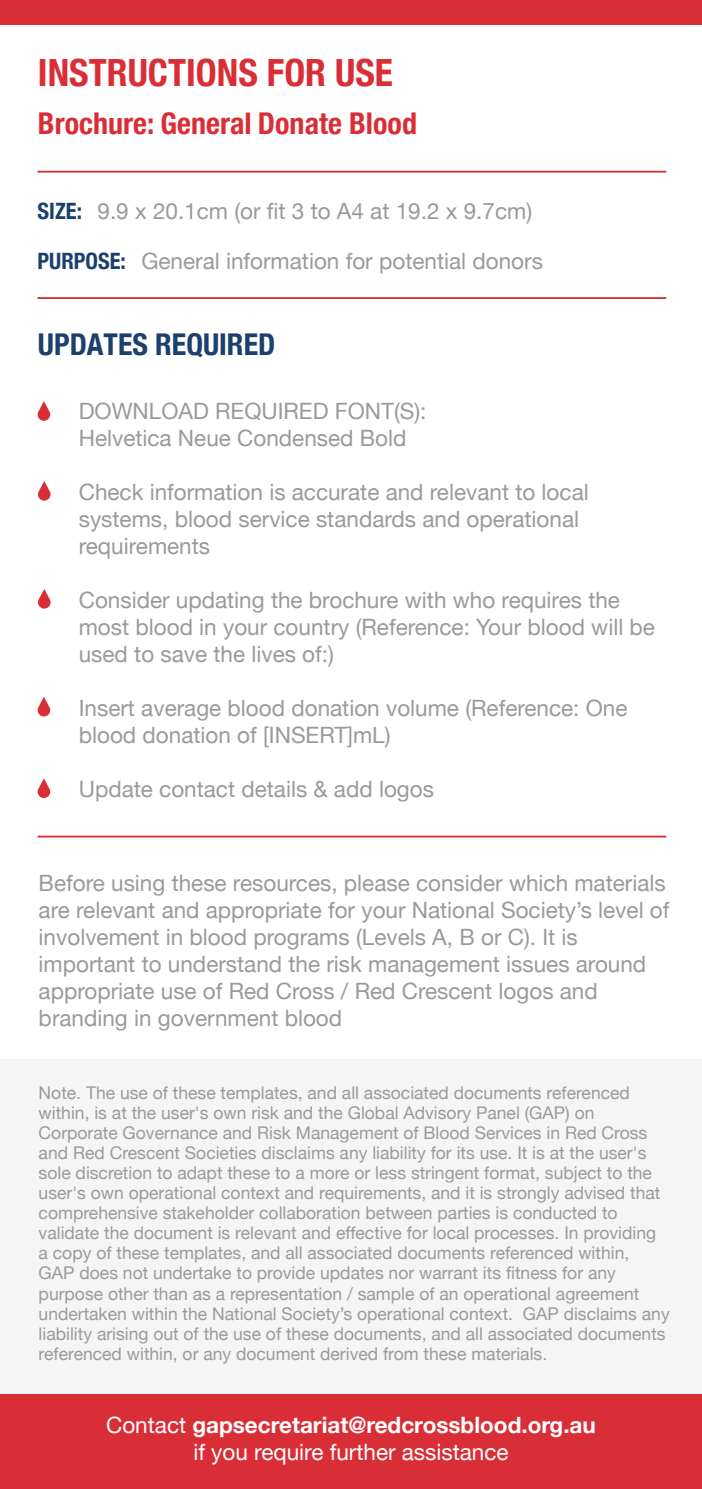
<style>
.page{position:relative;width:702px;height:1489px;background:#fff}
.page>*{position:absolute;margin:0;border:0;box-sizing:border-box;transform-origin:0 0}
.t1{font:700 condensed 37.5px "Helvetica Neue";color:#da2e37}
.t2{font:700 condensed 30px "Helvetica Neue";color:#da2e37}
.t3{font:700 condensed 30px "Helvetica Neue";color:#1b406b}
.t4{font:22.5px/27px "Helvetica Neue";color:#9a9a9b}
.t5{font:22.5px/27px "Helvetica Neue";color:#fff;text-align:center}
.t6{font:17.5px/20px "Helvetica Neue";color:#9a9a9b}
.s1{font-family:"Helvetica Neue LT Std"}
.s2{font-weight:700;font-stretch:condensed;color:#1b406b}
.s3{font-weight:700}
</style>
<div class="page">
<div style="left:0;top:1059px;width:702px;height:382px;background:#f5f5f5"></div>
<hr style="left:38px;top:171px;width:628px;height:2px;background:#da2e37">
<hr style="left:38px;top:297px;width:628px;height:2px;background:#da2e37">
<hr style="left:38px;top:835px;width:628px;height:2px;background:#da2e37">
<div style="left:0;top:1394px;width:702px;height:94px;background:#da2e37"></div>
<div style="left:0;top:0;width:702px;height:24px;background:#da2e37"></div>
<svg style="left:38px;top:401px;width:12px;height:20px"></svg>
<svg style="left:38px;top:481px;width:13px;height:20px"></svg>
<svg style="left:38px;top:589px;width:13px;height:20px"></svg>
<svg style="left:38px;top:697px;width:12px;height:19px"></svg>
<svg style="left:38px;top:778px;width:12px;height:20px"></svg>
<h1 class="t1" style="left:38px;top:42px;width:356px">INSTRUCTIONS FOR USE</h1>
<h2 class="t2" style="left:38px;top:98px;width:380px">Brochure: <span class="s1">General</span> Donate Blood</h2>
<p class="t4" style="left:38px;top:199px;width:496px"><span class="s2">SIZE:</span> 9.9 x 20.1cm (or fit 3 to A4 at 19.2 x 9.7cm)</p>
<p class="t4" style="left:38px;top:249px;width:507px"><span class="s2">PURPOSE:</span> General information for potential donors</p>
<h2 class="t3" style="left:38px;top:319px;width:239px">UPDATES REQUIRED</h2>
<p class="t4" style="left:79px;top:398px;width:349px">DOWNLOAD REQUIRED FONT(S):<br>Helvetica Neue Condensed Bold</p>
<p class="t4" style="left:79px;top:479px;width:511px">Check information is accurate and relevant to local systems, blood service standards and operational requirements</p>
<p class="t4" style="left:79px;top:587px;width:577px">Consider updating the brochure with who requires the most blood in your country (Reference: Your blood will be used to save the lives of:)</p>
<p class="t4" style="left:79px;top:695px;width:550px">Insert average blood donation volume (Reference: One blood donation of [INSERT]mL)</p>
<p class="t4" style="left:79px;top:776px;width:357px">Update contact details &amp; add logos</p>
<p class="t4" style="left:39px;top:871px;width:632px">Before using these resources, please consider which materials are relevant and appropriate for your National Society’s level of involvement in blood programs (Levels A, B or C). It is important to understand the risk management issues around appropriate use of Red Cross / Red Crescent logos and branding in government blood</p>
<p class="t6" style="left:39px;top:1084px;width:632px">Note. The use of these templates, and all associated documents referenced within, is at the user's own risk and the Global Advisory Panel (GAP) on Corporate Governance and Risk Management of Blood Services in Red Cross and Red Crescent Societies disclaims any liability for its use. It is at the user's sole discretion to adapt these to a more or less stringent format, subject to the user's own operational context and requirements, and it is strongly advised that comprehensive stakeholder collaboration between parties is conducted to validate the document is relevant and effective for local processes. In providing a copy of these templates, and all associated documents referenced within,<br>GAP does not undertake to provide updates nor warrant its fitness for any purpose other than as a representation / sample of an operational agreement undertaken within the National Society’s operational context. GAP disclaims any liability arising out of the use of these documents, and all associated documents referenced within, or any document derived from these materials.</p>
<p class="t5" style="left:106px;top:1412px;width:491px">Contact <span class="s3">gapsecretariat@redcrossblood.org.au </span>if you require further assistance</p>
</div>
